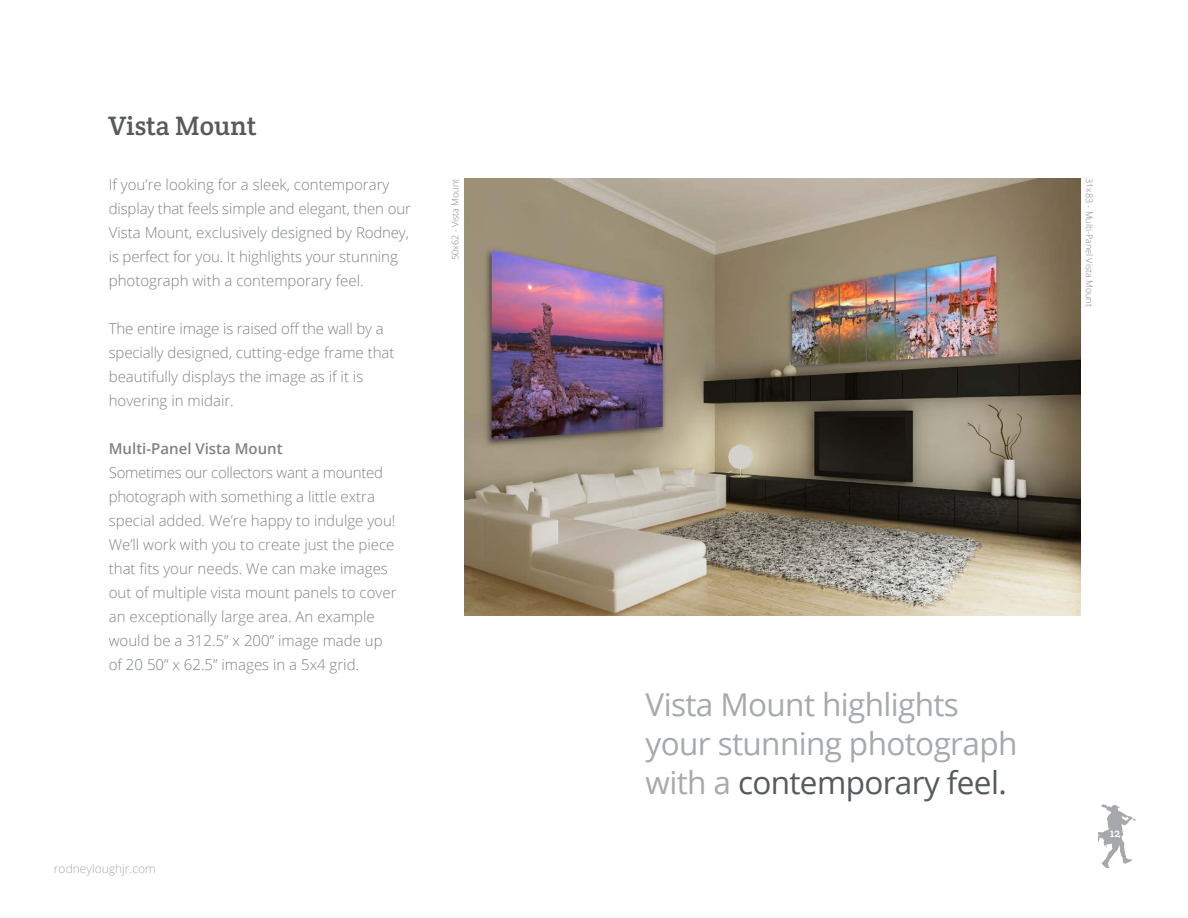
<style>
.page{position:relative;width:1188px;height:918px;background:#fff}
.page>*{position:absolute;margin:0;border:0;box-sizing:border-box;transform-origin:0 0}
.t1{font:31.5px/39px "Open Sans";letter-spacing:-.02em;color:#a6aaad}
.t2{font:27px "Crete Round";color:#555a5d}
.t3{font:300 15px/24px "Open Sans";color:#7e8387}
.t4{font:600 15px "Open Sans";color:#7e8387}
.t5{font:300 12px "Open Sans";color:#a6aaad}
.t6{font:12px "Crete Round";color:#fff}
.t7{font:300 9px "Open Sans";color:#7e8387}
.s1{color:#555a5d}
</style>
<div class="page">
<svg style="left:1099px;top:804px;width:37px;height:64px"></svg>
<img style="left:464px;top:178px;width:617px;height:438px">
<h2 class="t2" style="left:108px;top:108px;width:150px">Vista Mount</h2>
<p class="t3" style="left:109px;top:172px;width:304px">If you’re looking for a sleek, contemporary display that feels simple and elegant, then our Vista Mount, exclusively designed by Rodney, is perfect for you. It highlights your stunning photograph with a contemporary feel.</p>
<p class="t3" style="left:109px;top:316px;width:287px">The entire image is raised off the wall by a specially designed, cutting-edge frame that beautifully displays the image as if it is hovering in midair.</p>
<p class="t4" style="left:109px;top:438px;width:175px">Multi-Panel Vista Mount</p>
<p class="t3" style="left:109px;top:460px;width:289px">Sometimes our collectors want a mounted photograph with something a little extra special added. We’re happy to indulge you!<br>We’ll work with you to create just the piece that fits your needs. We can make images out of multiple vista mount panels to cover an exceptionally large area. An example would be a 312.5” x 200” image made up of 20 50” x 62.5” images in a 5x4 grid.</p>
<p class="t7" style="left:449px;top:260px;width:82px;rotate:-90deg">50x62 - Vista Mount</p>
<p class="t5" style="left:54px;top:861px;width:103px">rodneyloughjr.com</p>
<p class="t7" style="left:1096px;top:178px;width:130px;rotate:90deg">31x83 - Multi-Panel Vista Mount</p>
<h1 class="t1" style="left:646px;top:684px;width:373px">Vista Mount highlights your stunning photograph with a <span class="s1">contemporary feel.</span></h1>
<p class="t6" style="left:1110px;top:825px;width:12px">12</p>
</div>
